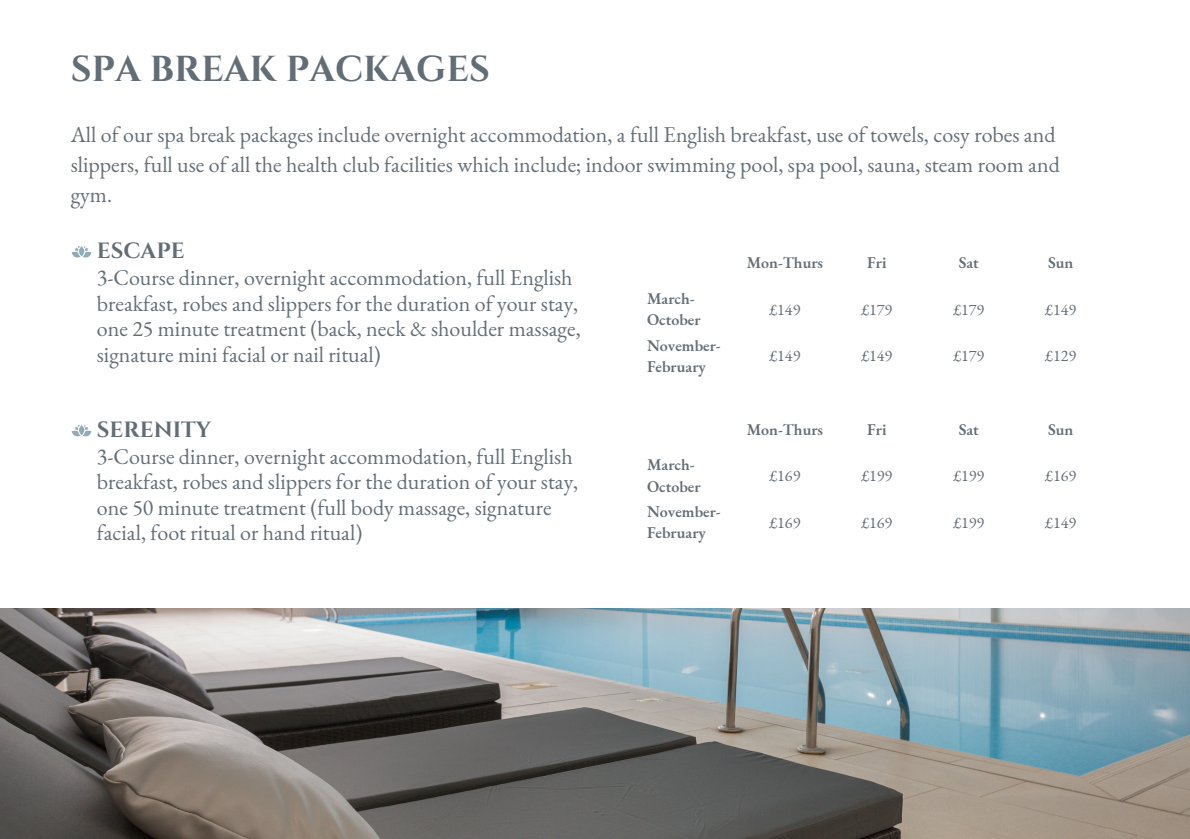
<style>
.page{position:relative;width:1190px;height:839px;background:#fff}
.page>*{position:absolute;margin:0;border:0;box-sizing:border-box;transform-origin:0 0}
.t1{font:700 36px "Cinzel";color:#636d75}
.t2{font:22px/25.6px "EB Garamond";color:#636d75}
.t3{font:700 22px "Cinzel";color:#636d75}
.t4{font:600 16px/21.4px "EB Garamond";color:#636d75}
.t5{font:16px "EB Garamond";color:#636d75}
</style>
<div class="page">
<svg style="left:71px;top:246px;width:21px;height:12px"></svg>
<div style="left:78px;top:245px;width:7px;height:12px;background:#92acb5;border-radius:50%"></div>
<div style="left:78px;top:245px;width:7px;height:12px;border:1px solid #fff;border-radius:50%"></div>
<svg style="left:71px;top:425px;width:21px;height:12px"></svg>
<div style="left:78px;top:424px;width:7px;height:12px;background:#92acb5;border-radius:50%"></div>
<div style="left:78px;top:424px;width:7px;height:12px;border:1px solid #fff;border-radius:50%"></div>
<img style="left:0;top:608px;width:1190px;height:230px">
<p class="t1" style="left:71px;top:46px;width:421px">SPA BREAK PACKAGES</p>
<p class="t2" style="left:71px;top:119px;width:991px;line-height:30px">All of our spa break packages include overnight accommodation, a full English breakfast, use of towels, cosy robes and slippers, full use of all the health club facilities which include; indoor swimming pool, spa pool, sauna, steam room and gym.</p>
<p class="t3" style="left:97px;top:237px;width:89px">ESCAPE</p>
<p class="t2" style="left:97px;top:264px;width:485px">3-Course dinner, overnight accommodation, full English breakfast, robes and slippers for the duration of your stay, one 25 minute treatment (back, neck &amp; shoulder massage, signature mini facial or nail ritual)</p>
<p class="t3" style="left:97px;top:415px;width:116px">SERENITY</p>
<p class="t2" style="left:97px;top:443px;width:483px">3-Course dinner, overnight accommodation, full English breakfast, robes and slippers for the duration of your stay, one 50 minute treatment (full body massage, signature facial, foot ritual or hand ritual)</p>
<h1 class="t4" style="left:747px;top:252px;width:78px">Mon-Thurs</h1>
<p class="t4" style="left:867px;top:252px;width:21px">Fri</p>
<p class="t4" style="left:959px;top:252px;width:22px">Sat</p>
<p class="t4" style="left:1048px;top:252px;width:27px">Sun</p>
<p class="t4" style="left:647px;top:288px;width:55px">March-<br>October</p>
<p class="t5" style="left:769px;top:299px;width:32px">£149</p>
<p class="t5" style="left:861px;top:299px;width:32px">£179</p>
<p class="t5" style="left:953px;top:299px;width:32px">£179</p>
<p class="t5" style="left:1045px;top:299px;width:32px">£149</p>
<p class="t4" style="left:647px;top:334px;width:75px">November-<br>February</p>
<p class="t5" style="left:769px;top:345px;width:32px">£149</p>
<p class="t5" style="left:861px;top:345px;width:32px">£149</p>
<p class="t5" style="left:953px;top:345px;width:32px">£179</p>
<p class="t5" style="left:1045px;top:345px;width:32px">£129</p>
<p class="t4" style="left:747px;top:418px;width:78px">Mon-Thurs</p>
<p class="t4" style="left:867px;top:418px;width:21px">Fri</p>
<p class="t4" style="left:959px;top:418px;width:22px">Sat</p>
<p class="t4" style="left:1048px;top:418px;width:27px">Sun</p>
<p class="t4" style="left:647px;top:454px;width:55px">March-<br>October</p>
<p class="t5" style="left:769px;top:465px;width:32px">£169</p>
<p class="t5" style="left:861px;top:465px;width:32px">£199</p>
<p class="t5" style="left:953px;top:465px;width:32px">£199</p>
<p class="t5" style="left:1045px;top:465px;width:32px">£169</p>
<p class="t4" style="left:647px;top:500px;width:75px">November-<br>February</p>
<p class="t5" style="left:769px;top:511px;width:32px">£169</p>
<p class="t5" style="left:861px;top:511px;width:32px">£169</p>
<p class="t5" style="left:953px;top:511px;width:32px">£199</p>
<p class="t5" style="left:1045px;top:511px;width:32px">£149</p>
</div>
